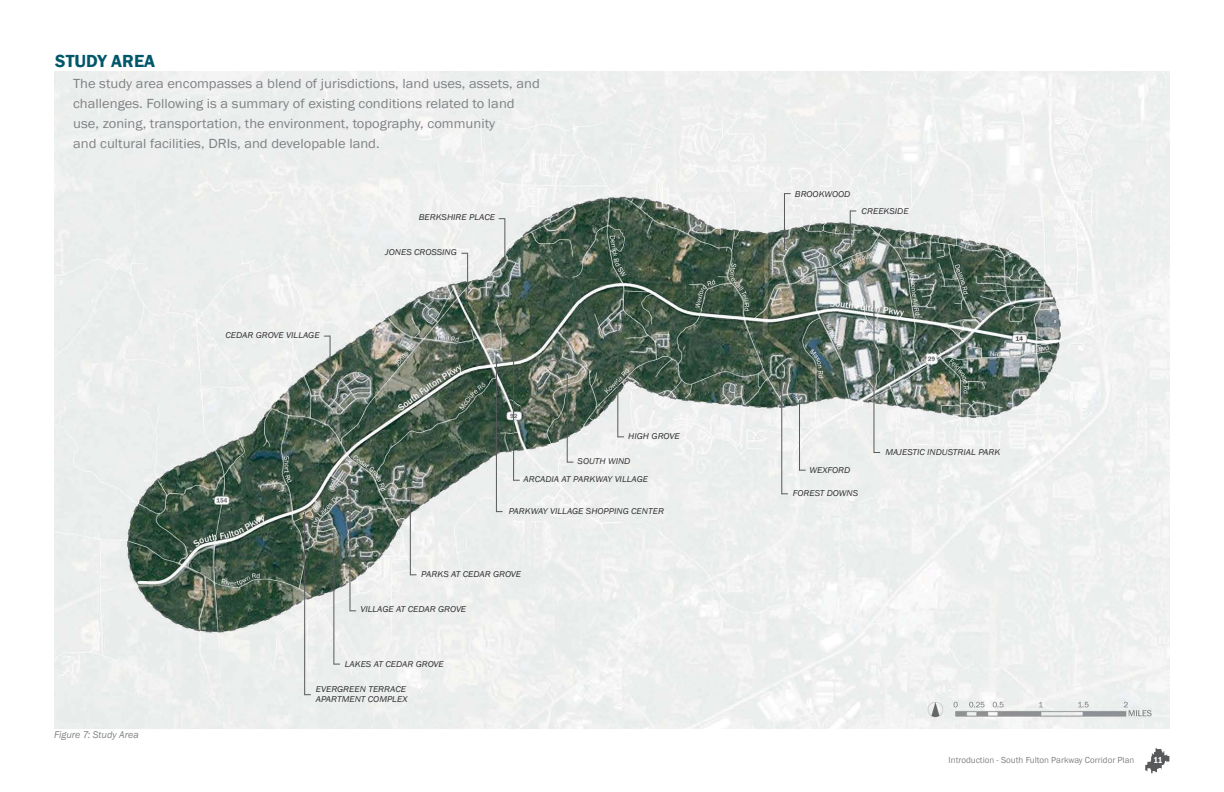
<style>
.page{position:relative;width:1224px;height:792px;background:#fff}
.page>*{position:absolute;margin:0;border:0;box-sizing:border-box;transform-origin:0 0}
.t1{font:600 18px "Franklin Gothic";color:#00576a}
.t2{font:13.6px/20px "Franklin Gothic";color:#808285;scale:1.07 1}
.t3{font:italic 10px "Franklin Gothic";color:#808285}
.t4{font:9px "Franklin Gothic";color:#808285}
.t5{font:600 condensed 9px "Franklin Gothic";color:#fff}
.t6{font:italic 8.7px/10px "Franklin Gothic";color:#323033;scale:1.08 1}
</style>
<div class="page">
<svg style="left:1145px;top:748px;width:24px;height:25px"></svg>
<img style="left:54px;top:71px;width:1116px;height:658px">
<hr style="left:304px;top:512px;width:1px;height:183px;background:#58595b">
<hr style="left:333px;top:532px;width:1px;height:133px;background:#58595b">
<hr style="left:349px;top:479px;width:1px;height:132px;background:#58595b">
<hr style="left:410px;top:488px;width:1px;height:87px;background:#58595b">
<hr style="left:330px;top:336px;width:1px;height:65px;background:#58595b">
<hr style="left:513px;top:345px;width:1px;height:136px;background:#58595b">
<hr style="left:567px;top:375px;width:1px;height:88px;background:#58595b">
<hr style="left:467px;top:253px;width:1px;height:43px;background:#58595b">
<hr style="left:504px;top:218px;width:1px;height:43px;background:#58595b">
<hr style="left:617px;top:318px;width:1px;height:119px;background:#58595b">
<hr style="left:781px;top:364px;width:1px;height:130px;background:#58595b">
<hr style="left:799px;top:400px;width:1px;height:71px;background:#58595b">
<hr style="left:784px;top:193px;width:1px;height:57px;background:#58595b">
<hr style="left:850px;top:210px;width:1px;height:36px;background:#58595b">
<hr style="left:496px;top:358px;width:1px;height:154px;background:#58595b">
<hr style="left:873px;top:301px;width:1px;height:152px;background:#58595b">
<h1 class="t1" style="left:55px;top:51px;width:102px">STUDY AREA</h1>
<p class="t2" style="left:73px;top:73px;width:438px">The study area encompasses a blend of jurisdictions, land uses, assets, and challenges. Following is a summary of existing conditions related to land use, zoning, transportation, the environment, topography, community<br>and cultural facilities, DRIs, and developable land.</p>
<p class="t6" style="left:419px;top:212px;width:72px">BERKSHIRE PLACE</p>
<p class="t6" style="left:225px;top:330px;width:89px">CEDAR GROVE VILLAGE</p>
<p class="t6" style="left:385px;top:247px;width:68px">JONES CROSSING</p>
<p class="t6" style="left:628px;top:431px;width:49px">HIGH GROVE</p>
<p class="t6" style="left:578px;top:456px;width:50px">SOUTH WIND</p>
<p class="t6" style="left:524px;top:474px;width:117px">ARCADIA AT PARKWAY VILLAGE</p>
<p class="t6" style="left:509px;top:506px;width:145px">PARKWAY VILLAGE SHOPPING CENTER</p>
<p class="t6" style="left:421px;top:569px;width:94px">PARKS AT CEDAR GROVE</p>
<p class="t6" style="left:360px;top:604px;width:100px">VILLAGE AT CEDAR GROVE</p>
<p class="t3" style="left:54px;top:729px;width:86px">Figure 7: Study Area</p>
<p class="t6" style="left:345px;top:659px;width:93px">LAKES AT CEDAR GROVE</p>
<p class="t6" style="left:316px;top:684px;width:86px">EVERGREEN TERRACE<br>APARTMENT COMPLEX</p>
<p class="t6" style="left:795px;top:189px;width:53px">BROOKWOOD</p>
<p class="t6" style="left:862px;top:206px;width:45px">CREEKSIDE</p>
<p class="t6" style="left:809px;top:465px;width:39px">WEXFORD</p>
<p class="t6" style="left:886px;top:447px;width:108px">MAJESTIC INDUSTRIAL PARK</p>
<p class="t6" style="left:793px;top:488px;width:62px">FOREST DOWNS</p>
<p class="t4" style="left:949px;top:755px;width:187px">Introduction - South Fulton Parkway Corridor Plan</p>
<p class="t5" style="left:1153px;top:755px;width:10px">11</p>
</div>
